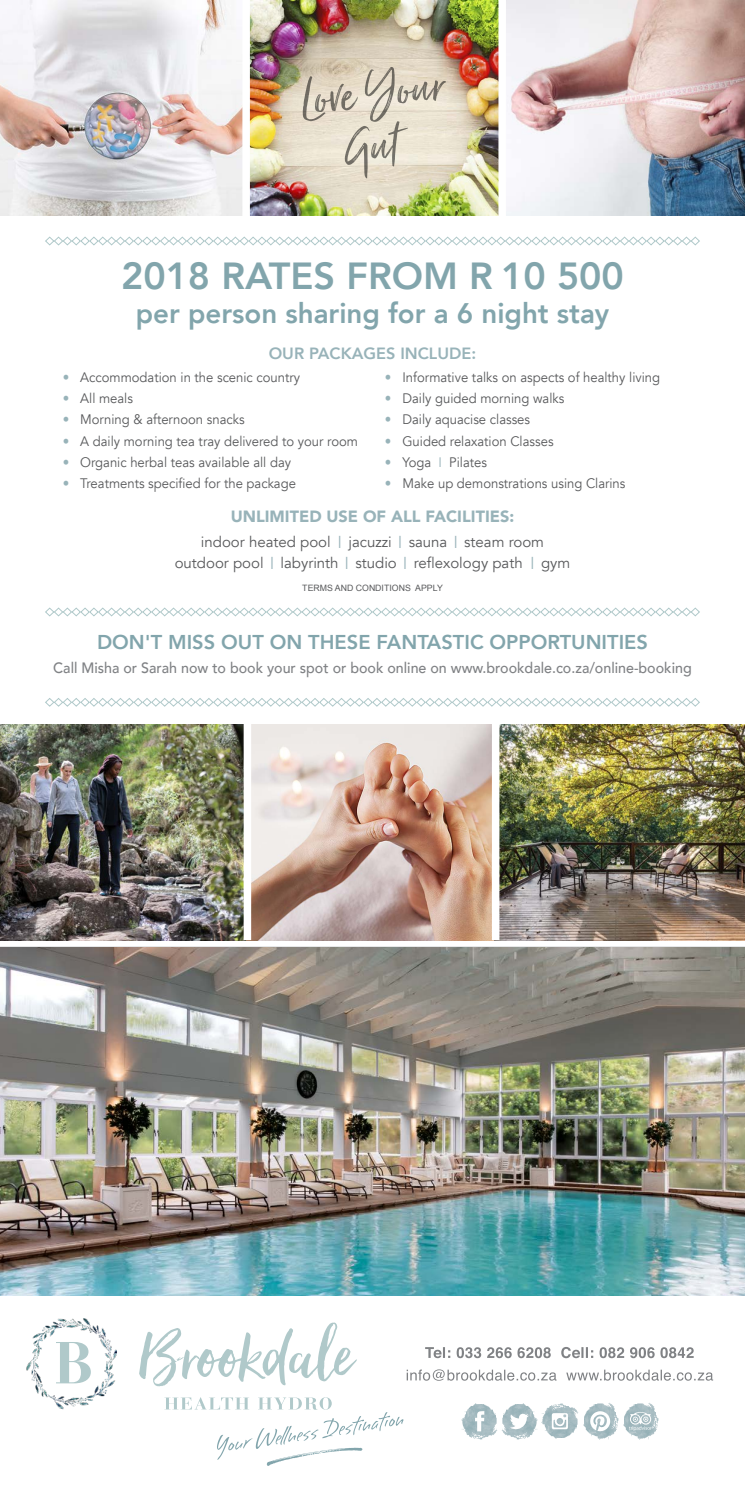
<style>
.page{position:relative;width:745px;height:1489px;background:#fff}
.page>*{position:absolute;margin:0;border:0;box-sizing:border-box;transform-origin:0 0}
.t1{font:800 37.62px "Avenir";color:#82a5ac}
.t2{font:800 28.25px "Avenir";color:#82a5ac}
.t3{font:800 20px "Avenir";color:#82a5ac}
.t4{font:900 16.25px "Avenir";color:#98b3b9}
.t5{font:800 16.25px "Avenir";color:#98b3b9}
.t6{font:15px/21.2px "Avenir";color:#58595b;text-align:center}
.t7{font:500 15px "Avenir";color:#808285;scale:.95 1}
.t8{font:13.75px "Avenir";color:#58595b;scale:.95 1}
.t9{font:8.75px "Arial";color:#58595b}
.s1{color:#98b3b9}
.s2{font-size:17.25px;color:#98b3b9}
</style>
<div class="page">
<svg style="left:45px;top:607px;width:655px;height:10px"></svg>
<svg style="left:45px;top:236px;width:655px;height:10px"></svg>
<svg style="left:45px;top:698px;width:655px;height:9px"></svg>
<svg style="left:406px;top:1369px;width:306px;height:11px"></svg>
<svg style="left:425px;top:1347px;width:268px;height:11px"></svg>
<img style="left:461px;top:1403px;width:36px;height:36px">
<svg style="left:474px;top:1410px;width:10px;height:21px"></svg>
<img style="left:541px;top:1403px;width:37px;height:36px">
<svg style="left:551px;top:1412px;width:16px;height:17px"></svg>
<img style="left:583px;top:1403px;width:35px;height:37px">
<svg style="left:589px;top:1410px;width:20px;height:20px"></svg>
<img style="left:502px;top:1403px;width:36px;height:36px">
<svg style="left:509px;top:1412px;width:19px;height:17px"></svg>
<img style="left:623px;top:1403px;width:35px;height:37px">
<svg style="left:628px;top:1411px;width:24px;height:19px"></svg>
<img style="left:26px;top:1318px;width:91px;height:90px">
<svg style="left:56px;top:1341px;width:35px;height:42px"></svg>
<svg style="left:139px;top:1322px;width:218px;height:64px"></svg>
<svg style="left:164px;top:1397px;width:239px;height:68px"></svg>
<img style="left:0;top:947px;width:744px;height:348px">
<img style="left:0;top:724px;width:243px;height:216px">
<img style="left:251px;top:724px;width:240px;height:216px">
<img style="left:499px;top:724px;width:245px;height:216px">
<img style="left:250px;top:1px;width:248px;height:215px">
<img style="left:0;top:1px;width:242px;height:215px">
<img style="left:506px;top:1px;width:238px;height:215px">
<svg style="left:302px;top:67px;width:144px;height:111px;background:#dad2c1"></svg>
<h1 class="t1" style="left:121px;top:247px;width:253px">2018 Rates from</h1>
<h1 class="t1" style="left:469px;top:247px;width:156px">R 10 500</h1>
<h2 class="t2" style="left:136px;top:291px;width:474px">per person sharing for a 6 night stay</h2>
<p class="t5" style="left:268px;top:341px;width:209px">OUR PACKAGES IN CLUDE:</p>
<p class="t8" style="left:384px;top:369px;width:291px"><span class="s1">•</span> Informative talks on aspects of healthy living</p>
<p class="t8" style="left:384px;top:390px;width:190px"><span class="s1">•</span> Daily guided morning walks</p>
<p class="t8" style="left:384px;top:411px;width:154px"><span class="s1">•</span> Daily aquacise classes</p>
<p class="t8" style="left:384px;top:432px;width:179px"><span class="s1">•</span> Guided relaxation Classes</p>
<p class="t8" style="left:384px;top:454px;width:109px"><span class="s1">•</span> Yoga <span class="s1">I</span> Pilates</p>
<p class="t8" style="left:384px;top:475px;width:254px"><span class="s1">•</span> Make up demonstrations using Clarins</p>
<p class="t4" style="left:230px;top:502px;width:285px">UNLIMITED USE OF ALL FACILITIES:</p>
<p class="t6" style="left:175px;top:531px;width:397px">indoor heated pool <span class="s2">I</span> jacuzzi <span class="s2">I</span> sauna <span class="s2">I</span> steam room outdoor pool <span class="s2">I</span> labyrinth <span class="s2">I</span> studio <span class="s2">I</span> reflexology path <span class="s2">I</span> gym</p>
<p class="t9" style="left:302px;top:581px;width:142px">TERMS AND CONDITIONS apply</p>
<p class="t8" style="left:63px;top:369px;width:251px"><span class="s1">•</span> Accommodation in the scenic country</p>
<p class="t8" style="left:63px;top:390px;width:75px"><span class="s1">•</span> All meals</p>
<p class="t8" style="left:63px;top:411px;width:193px"><span class="s1">•</span> Morning &amp; afternoon snacks</p>
<p class="t8" style="left:63px;top:432px;width:312px"><span class="s1">•</span> A daily morning tea tray delivered to your room</p>
<p class="t8" style="left:63px;top:454px;width:242px"><span class="s1">•</span> Organic herbal teas available all day</p>
<p class="t8" style="left:63px;top:475px;width:247px"><span class="s1">•</span> Treatments specified for the package</p>
<h3 class="t3" style="left:97px;top:627px;width:498px">DON 'T MISS OUT ON TH ESE FANTASTIC OPPORTUNITI</h3>
<h3 class="t3" style="left:623px;top:627px;width:25px">ES</h3>
<p class="t7" style="left:53px;top:655px;width:673px">Call Misha or Sarah now to book your spot or book online on www.brookdale.co.za/online-booking</p>
</div>
